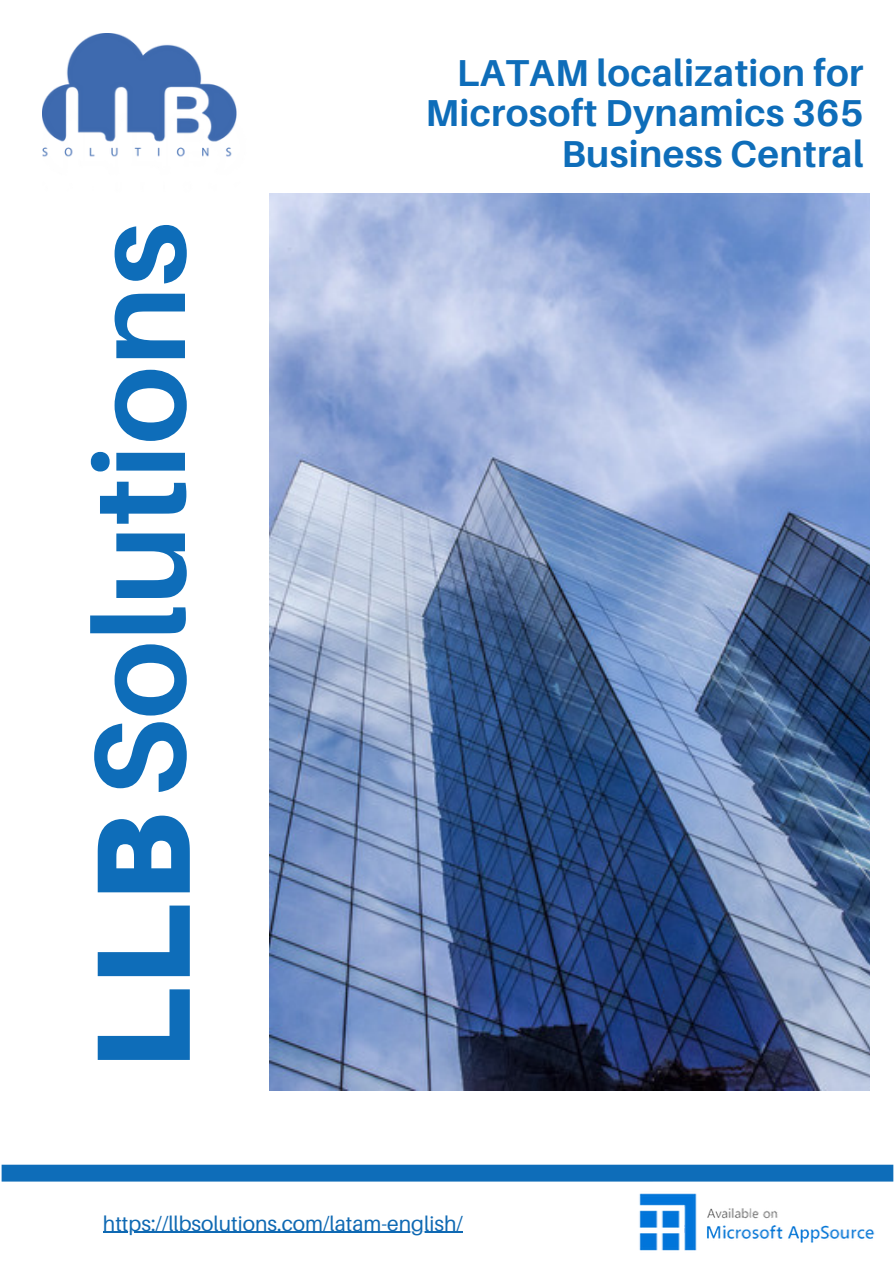
<style>
.page{position:relative;width:894px;height:1264px;background:#fff}
.page>*{position:absolute;margin:0;border:0;box-sizing:border-box;transform-origin:0 0}
.t1{font:900 133.35px "Aileron";color:#0e6db9}
.t2{font:700 128.85px "Aileron";color:#0e6db9}
.t3{font:700 37.5px/40.5px "Aileron";letter-spacing:.01em;color:#0e6db9;text-align:right}
.t4{font:21px "Aileron";color:#0f69b3}
</style>
<div class="page">
<img style="left:269px;top:193px;width:600px;height:897px">
<img style="left:42px;top:34px;width:195px;height:123px">
<div style="left:2px;top:1164px;width:891px;height:17px;background:#0e6db9"></div>
<img style="left:634px;top:1181px;width:245px;height:70px">
<hr style="left:103px;top:1231px;width:359px;height:1px;background:#0f69b3">
<p class="t2" style="left:60px;top:797px;width:577px;rotate:-90deg">Solutions</p>
<p class="t1" style="left:60px;top:1070px;width:260px;rotate:-90deg">LLB</p>
<h3 class="t3" style="left:425px;top:52px;width:439px">LATAM localization for<br>Microsoft Dynamics 365<br>Business Central</h3>
<p class="t4" style="left:103px;top:1210px;width:361px">https://llbsolutions.com/latam-english/</p>
</div>
